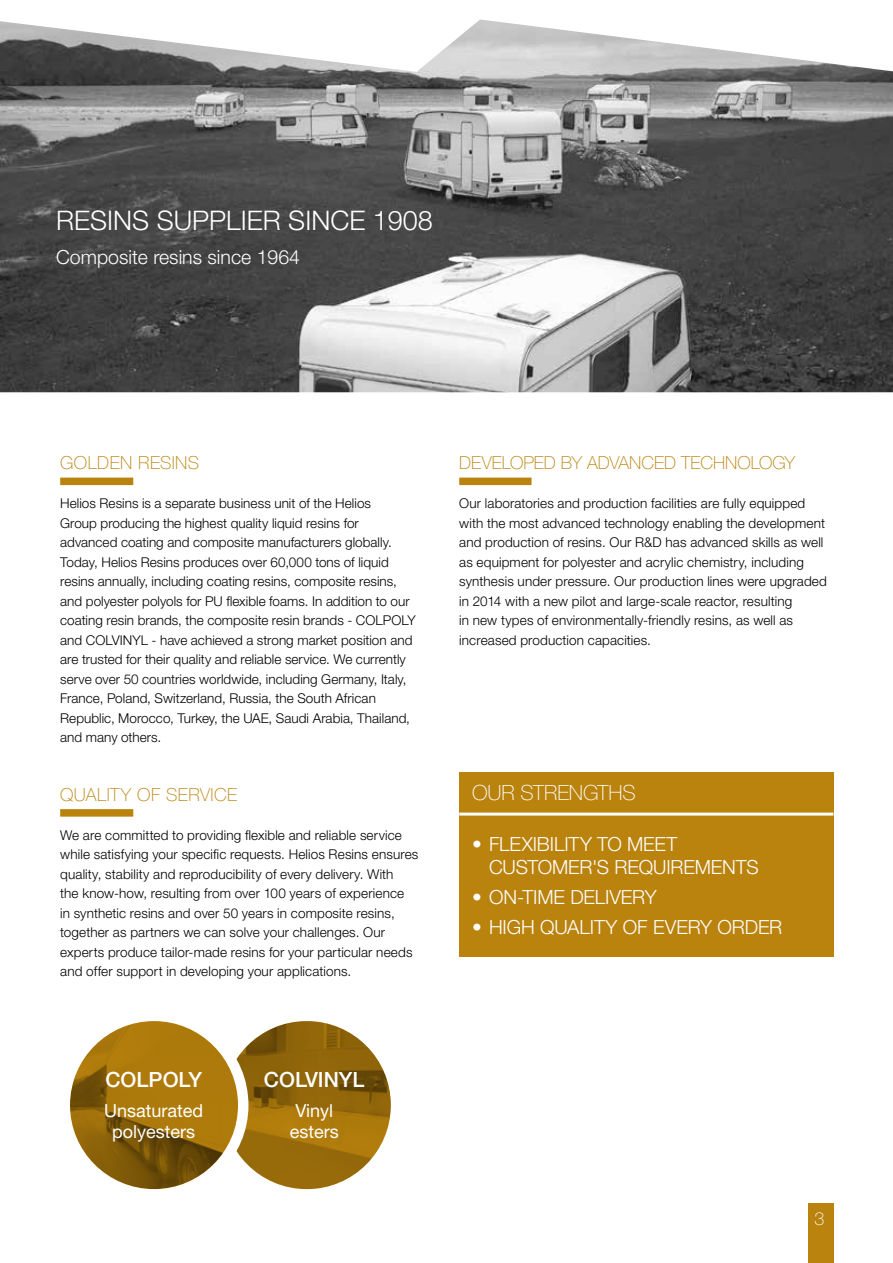
<style>
.page{position:relative;width:893px;height:1263px;background:#fff}
.page>*{position:absolute;margin:0;border:0;box-sizing:border-box;transform-origin:0 0}
.t1{font:300 27px "Helvetica Neue LT Pro";color:#fff}
.t2{font:500 21px "Helvetica Neue LT Pro";color:#fff}
.t3{font:100 21px "Helvetica Neue LT Pro";letter-spacing:-.005em;color:#fff}
.t4{font:300 19.5px/23.4px "Helvetica Neue LT Pro";letter-spacing:-.005em;color:#fff}
.t5{font:18px/21.6px "Helvetica Neue LT Pro";color:#fff;text-align:center}
.t6{font:100 18px "Helvetica Neue LT Pro";letter-spacing:.005em;color:#ba830d}
.t7{font:100 18px "Helvetica Neue LT Pro";letter-spacing:.025em;color:#ba830d}
.t8{font:100 18px "Helvetica Neue LT Pro";color:#fff}
.t9{font:300 13.5px/19.5px "Helvetica Neue LT Pro";letter-spacing:.005em;color:#000}
</style>
<div class="page">
<img style="left:0;top:20px;width:893px;height:372px">
<div style="left:60px;top:478px;width:73px;height:7px;background:#ba830d"></div>
<div style="left:60px;top:809px;width:73px;height:8px;background:#ba830d"></div>
<div style="left:459px;top:478px;width:72px;height:7px;background:#ba830d"></div>
<div style="left:459px;top:772px;width:374px;height:184px;background:#ba830d"></div>
<hr style="left:459px;top:812px;width:374px;height:3px;background:#fff">
<img style="left:223px;top:1021px;width:168px;height:168px;border-radius:84px">
<svg style="left:65px;top:1016px;width:178px;height:178px"></svg>
<img style="left:70px;top:1021px;width:168px;height:168px;border-radius:84px">
<div style="left:60px;top:1010px;width:188px;height:189px;border:10px solid #fff;border-radius:50%"></div>
<div style="left:808px;top:1203px;width:25px;height:60px;background:#ba830d"></div>
<h1 class="t1" style="left:56px;top:204px;width:378px">RESINS SUPPLIER SINCE 1908</h1>
<h3 class="t4" style="left:56px;top:245px;width:245px">Composite resins since 1964</h3>
<h3 class="t7" style="left:60px;top:452px;width:141px">GOLDEN RESINS</h3>
<p class="t9" style="left:60px;top:493px;width:357px">Helios Resins is a separate business unit of the Helios<br>Group producing the highest quality liquid resins for advanced coating and composite manufacturers globally.<br>Today, Helios Resins produces over 60,000 tons of liquid resins annually, including coating resins, composite resins, and polyester polyols for PU flexible foams. In addition to our coating resin brands, the composite resin brands - COLPOLY and COLVINYL - have achieved a strong market position and are trusted for their quality and reliable service. We currently serve over 50 countries worldwide, including Germany, Italy, France, Poland, Switzerland, Russia, the South African Republic, Morocco, Turkey, the UAE, Saudi Arabia, Thailand, and many others.</p>
<h3 class="t7" style="left:60px;top:783px;width:179px">QUALITY OF SERVICE</h3>
<p class="t9" style="left:60px;top:825px;width:360px">We are committed to providing flexible and reliable service while satisfying your specific requests. Helios Resins ensures quality, stability and reproducibility of every delivery. With<br>the know-how, resulting from over 100 years of experience<br>in synthetic resins and over 50 years in composite resins, together as partners we can solve your challenges. Our experts produce tailor-made resins for your particular needs and offer support in developing your applications.</p>
<h2 class="t2" style="left:105px;top:1067px;width:98px">COLPOLY</h2>
<h3 class="t5" style="left:104px;top:1099px;width:101px">Unsaturated polyesters</h3>
<h2 class="t2" style="left:264px;top:1067px;width:102px">COLVINYL</h2>
<h3 class="t5" style="left:290px;top:1099px;width:50px">Vinyl esters</h3>
<h3 class="t6" style="left:459px;top:452px;width:337px">DEVELOPED BY ADVANCED TECHNOLOGY</h3>
<p class="t9" style="left:459px;top:493px;width:369px">Our laboratories and production facilities are fully equipped with the most advanced technology enabling the development and production of resins. Our R&amp;D has advanced skills as well as equipment for polyester and acrylic chemistry, including synthesis under pressure. Our production lines were upgraded in 2014 with a new pilot and large-scale reactor, resulting<br>in new types of environmentally-friendly resins, as well as increased production capacities.</p>
<h2 class="t3" style="left:472px;top:780px;width:165px">OUR STRENGTHS</h2>
<h3 class="t4" style="left:489px;top:832px;width:271px;text-indent:-17px">• FLEXIBILITY TO MEET<br>CUSTOMER'S REQUIREMENTS</h3>
<h3 class="t4" style="left:472px;top:885px;width:186px">• ON-TIME DELIVERY</h3>
<h3 class="t4" style="left:472px;top:915px;width:312px">• HIGH QUALITY OF EVERY ORDER</h3>
<h3 class="t8" style="left:815px;top:1208px;width:12px">3</h3>
</div>
